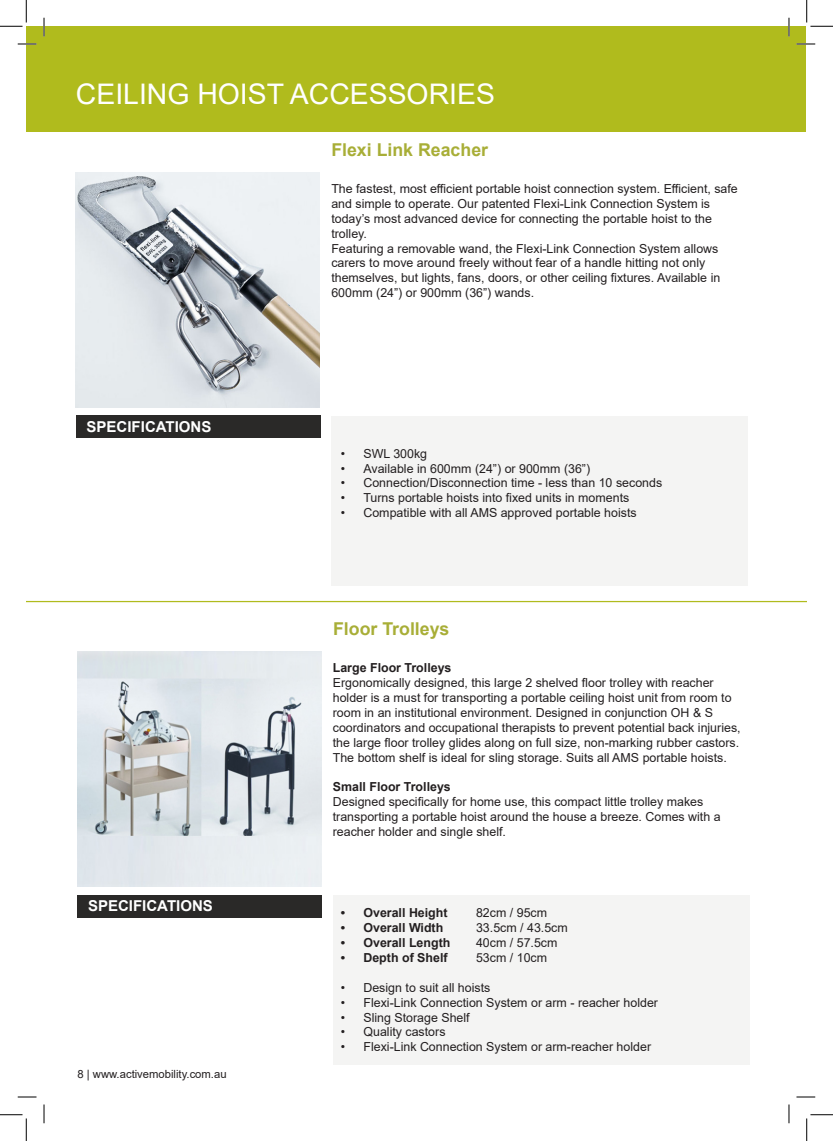
<style>
.page{position:relative;width:833px;height:1141px;background:#fff}
.page>*{position:absolute;margin:0;border:0;box-sizing:border-box;transform-origin:0 0}
.t1{font:28.38px "Arial";color:#fff}
.t2{font:700 17.75px "Arial";color:#a8ae37}
.t3{font:700 15px "Arial";color:#fff}
.t4{font:12.38px/14.9px "Arial";color:#231f20}
.t5{font:700 12.38px "Arial";color:#231f20}
.t6{font:11.25px "Arial";color:#231f20}
</style>
<div class="page">
<div style="left:27px;top:27px;width:778px;height:105px;background:#b0bb1d"></div>
<hr style="left:26px;top:601px;width:780px;height:1px;background:#b0bb1d">
<div style="left:331px;top:415px;width:416px;height:170px;background:#f4f4f3"></div>
<div style="left:76px;top:415px;width:244px;height:23px;background:#2a2928"></div>
<div style="left:77px;top:894px;width:245px;height:23px;background:#2a2928"></div>
<div style="left:332px;top:894px;width:417px;height:170px;background:#f4f4f3"></div>
<img style="left:76px;top:172px;width:243px;height:235px">
<img style="left:77px;top:651px;width:245px;height:235px">
<svg style="left:18px;top:43px;width:18px;height:2px"></svg>
<svg style="left:796px;top:43px;width:18px;height:2px"></svg>
<svg style="left:18px;top:1096px;width:18px;height:1px"></svg>
<svg style="left:796px;top:1096px;width:18px;height:1px"></svg>
<svg style="left:43px;top:18px;width:2px;height:18px"></svg>
<svg style="left:43px;top:1104px;width:2px;height:19px"></svg>
<svg style="left:787px;top:18px;width:2px;height:18px"></svg>
<svg style="left:788px;top:1104px;width:1px;height:19px"></svg>
<svg style="left:0;top:0;width:27px;height:27px"></svg>
<svg style="left:0;top:1114px;width:27px;height:26px"></svg>
<svg style="left:806px;top:0;width:26px;height:27px"></svg>
<svg style="left:806px;top:1114px;width:26px;height:26px"></svg>
<p class="t1" style="left:76px;top:74px;width:420px">CEILING HOIST ACCESSORIES</p>
<p class="t2" style="left:331px;top:137px;width:158px">Flexi Link Reacher</p>
<p class="t4" style="left:331px;top:181px;width:408px">The fastest, most efficient portable hoist connection system. Efficient, safe and simple to operate. Our patented Flexi-Link Connection System is</p>
<p class="t4" style="left:331px;top:211px;width:382px">today’s most advanced device for connecting the portable hoist to the</p>
<p class="t4" style="left:331px;top:226px;width:37px">trolley.</p>
<p class="t4" style="left:331px;top:240px;width:388px">Featuring a removable wand, the Flexi-Link Connection System allows</p>
<p class="t4" style="left:331px;top:255px;width:375px">carers to move around freely without fear of a handle hitting not only</p>
<p class="t4" style="left:331px;top:270px;width:390px">themselves, but lights, fans, doors, or other ceiling fixtures. Available in<br>600mm (24”) or 900mm (36”) wands.</p>
<p class="t3" style="left:86px;top:416px;width:126px">SPECIFICATIONS</p>
<p class="t3" style="left:88px;top:895px;width:126px">SPECIFICATIONS</p>
<p class="t6" style="left:77px;top:1065px;width:151px">8 | www.activemobility.com.au</p>
<p class="t4" style="left:341px;top:446px;width:88px">• SWL 300kg</p>
<p class="t4" style="left:341px;top:460px;width:250px">• Available in 600mm (24”) or 900mm (36”)</p>
<p class="t4" style="left:341px;top:475px;width:322px">• Connection/Disconnection time - less than 10 seconds</p>
<p class="t4" style="left:341px;top:490px;width:290px">• Turns portable hoists into fixed units in moments</p>
<p class="t4" style="left:341px;top:505px;width:297px">• Compatible with all AMS approved portable hoists</p>
<p class="t2" style="left:333px;top:616px;width:118px">Floor Trolleys</p>
<p class="t5" style="left:332px;top:659px;width:120px">Large Floor Trolleys</p>
<p class="t4" style="left:332px;top:675px;width:382px">Ergonomically designed, this large 2 shelved floor trolley with reacher</p>
<p class="t4" style="left:332px;top:690px;width:400px">holder is a must for transporting a portable ceiling hoist unit from room to room in an institutional environment. Designed in conjunction OH &amp; S</p>
<p class="t4" style="left:332px;top:720px;width:409px;text-align:justify">coordinators and occupational therapists to prevent potential back injuries, the large floor trolley glides along on full size, non-marking rubber castors.<br>The bottom shelf is ideal for sling storage. Suits all AMS portable hoists.</p>
<p class="t5" style="left:332px;top:778px;width:119px">Small Floor Trolleys</p>
<p class="t4" style="left:332px;top:794px;width:372px">Designed specifically for home use, this compact little trolley makes</p>
<p class="t4" style="left:332px;top:809px;width:389px">transporting a portable hoist around the house a breeze. Comes with a reacher holder and single shelf.</p>
<p class="t5" style="left:341px;top:904px;width:108px">• Overall Height</p>
<p class="t4" style="left:476px;top:905px;width:72px">82cm / 95cm</p>
<p class="t5" style="left:341px;top:919px;width:104px">• Overall Width</p>
<p class="t4" style="left:476px;top:920px;width:93px">33.5cm / 43.5cm</p>
<p class="t5" style="left:341px;top:933px;width:111px">• Overall Length</p>
<p class="t4" style="left:476px;top:935px;width:83px">40cm / 57.5cm</p>
<p class="t5" style="left:341px;top:948px;width:108px">• Depth of Shelf</p>
<p class="t4" style="left:476px;top:950px;width:72px">53cm / 10cm</p>
<p class="t4" style="left:341px;top:979px;width:151px">• Design to suit all hoists</p>
<p class="t4" style="left:341px;top:994px;width:318px">• Flexi-Link Connection System or arm - reacher holder</p>
<p class="t4" style="left:341px;top:1009px;width:130px">• Sling Storage Shelf</p>
<p class="t4" style="left:341px;top:1024px;width:106px">• Quality castors</p>
<p class="t4" style="left:341px;top:1039px;width:311px">• Flexi-Link Connection System or arm-reacher holder</p>
</div>
